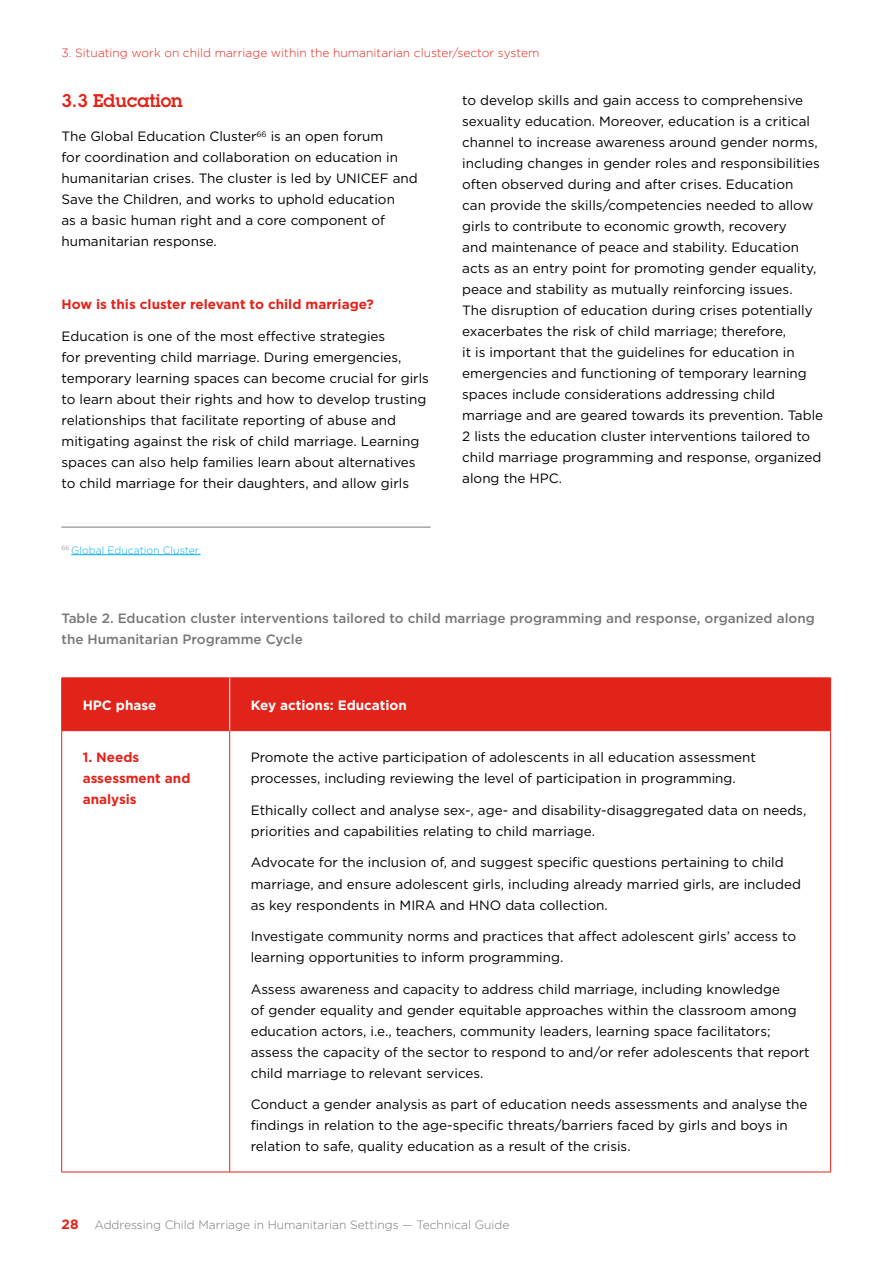
<style>
.page{position:relative;width:893px;height:1263px;background:#fff}
.page>*{position:absolute;margin:0;border:0;box-sizing:border-box;transform-origin:0 0}
.t1{font:600 18px "Lubalin Graph Std";color:#e2231a}
.t2{font:13.5px/21px "Gotham";color:#000}
.t3{font:500 13.5px/21px "Gotham";color:#77777a}
.t4{font:700 13.5px/21px "Gotham";color:#e2231a}
.t5{font:700 13.5px "Gotham";color:#fff}
.t6{font:300 12px "Gotham";color:#e2231a}
.t7{font:300 12px "Gotham";color:#77777a}
.t8{font:300 10.5px "Gotham";color:#00aeef}
.s1{font-weight:700;font-size:13.5px;color:#e2231a}
</style>
<div class="page">
<hr style="left:71px;top:554px;width:130px;height:1px;background:#00aeef">
<hr style="left:62px;top:527px;width:369px;height:1px;background:#77777a">
<div style="left:62px;top:679px;width:768px;height:51px;background:#e2231a"></div>
<hr style="left:62px;top:730px;width:168px;height:1px;background:#e2231a">
<hr style="left:230px;top:730px;width:601px;height:1px;background:#e2231a">
<hr style="left:229px;top:731px;width:1px;height:441px;background:#e2231a">
<hr style="left:62px;top:1172px;width:168px;height:1px;background:#e2231a">
<hr style="left:230px;top:1172px;width:601px;height:1px;background:#e2231a">
<hr style="left:62px;top:678px;width:168px;height:1px;background:#e2231a">
<hr style="left:61px;top:678px;width:1px;height:52px;background:#e2231a">
<hr style="left:230px;top:678px;width:601px;height:1px;background:#e2231a">
<hr style="left:830px;top:678px;width:1px;height:52px;background:#e2231a">
<hr style="left:61px;top:731px;width:1px;height:441px;background:#e2231a">
<hr style="left:830px;top:731px;width:1px;height:441px;background:#e2231a">
<hr style="left:229px;top:678px;width:1px;height:52px;background:#fff">
<p class="t6" style="left:62px;top:46px;width:479px">3. Situating work on child marriage within the humanitarian cluster/sector system</p>
<h1 class="t1" style="left:62px;top:89px;width:123px">3.3 Education</h1>
<p class="t2" style="left:62px;top:126px;width:358px">The Global Education Cluster<sup>66</sup> is an open forum<br>for coordination and collaboration on education in humanitarian crises. The cluster is led by UNICEF and Save the Children, and works to uphold education<br>as a basic human right and a core component of humanitarian response.</p>
<p class="t4" style="left:62px;top:294px;width:314px">How is this cluster relevant to child marriage?</p>
<p class="t2" style="left:62px;top:325px;width:369px">Education is one of the most effective strategies<br>for preventing child marriage. During emergencies, temporary learning spaces can become crucial for girls to learn about their rights and how to develop trusting relationships that facilitate reporting of abuse and mitigating against the risk of child marriage. Learning spaces can also help families learn about alternatives to child marriage for their daughters, and allow girls</p>
<p class="t8" style="left:62px;top:544px;width:141px"><sup>66</sup> Global Education Cluster.</p>
<p class="t2" style="left:462px;top:90px;width:362px">to develop skills and gain access to comprehensive sexuality education. Moreover, education is a critical channel to increase awareness around gender norms, including changes in gender roles and responsibilities often observed during and after crises. Education<br>can provide the skills/competencies needed to allow girls to contribute to economic growth, recovery<br>and maintenance of peace and stability. Education acts as an entry point for promoting gender equality, peace and stability as mutually reinforcing issues.<br>The disruption of education during crises potentially exacerbates the risk of child marriage; therefore,<br>it is important that the guidelines for education in emergencies and functioning of temporary learning spaces include considerations addressing child marriage and are geared towards its prevention. Table 2 lists the education cluster interventions tailored to child marriage programming and response, organized along the HPC.</p>
<p class="t3" style="left:61px;top:607px;width:755px">Table 2. Education cluster interventions tailored to child marriage programming and response, organized along the Humanitarian Programme Cycle</p>
<p class="t5" style="left:83px;top:696px;width:75px">HPC phase</p>
<p class="t5" style="left:251px;top:696px;width:158px">Key actions: Education</p>
<p class="t4" style="left:83px;top:747px;width:109px">1. Needs assessment and analysis</p>
<p class="t2" style="left:251px;top:747px;width:507px">Promote the active participation of adolescents in all education assessment processes, including reviewing the level of participation in programming.</p>
<p class="t2" style="left:251px;top:799px;width:557px">Ethically collect and analyse sex-, age- and disability-disaggregated data on needs, priorities and capabilities relating to child marriage.</p>
<p class="t2" style="left:251px;top:852px;width:552px">Advocate for the inclusion of, and suggest specific questions pertaining to child marriage, and ensure adolescent girls, including already married girls, are included as key respondents in MIRA and HNO data collection.</p>
<p class="t2" style="left:251px;top:925px;width:547px">Investigate community norms and practices that affect adolescent girls’ access to learning opportunities to inform programming.</p>
<p class="t2" style="left:251px;top:978px;width:560px">Assess awareness and capacity to address child marriage, including knowledge<br>of gender equality and gender equitable approaches within the classroom among education actors, i.e., teachers, community leaders, learning space facilitators; assess the capacity of the sector to respond to and/or refer adolescents that report child marriage to relevant services.</p>
<p class="t2" style="left:251px;top:1093px;width:558px">Conduct a gender analysis as part of education needs assessments and analyse the findings in relation to the age-specific threats/barriers faced by girls and boys in relation to safe, quality education as a result of the crisis.</p>
<p class="t7" style="left:62px;top:1218px;width:449px"><span class="s1">28</span> Addressing Child Marriage in Humanitarian Settings — Technical Guide</p>
</div>
